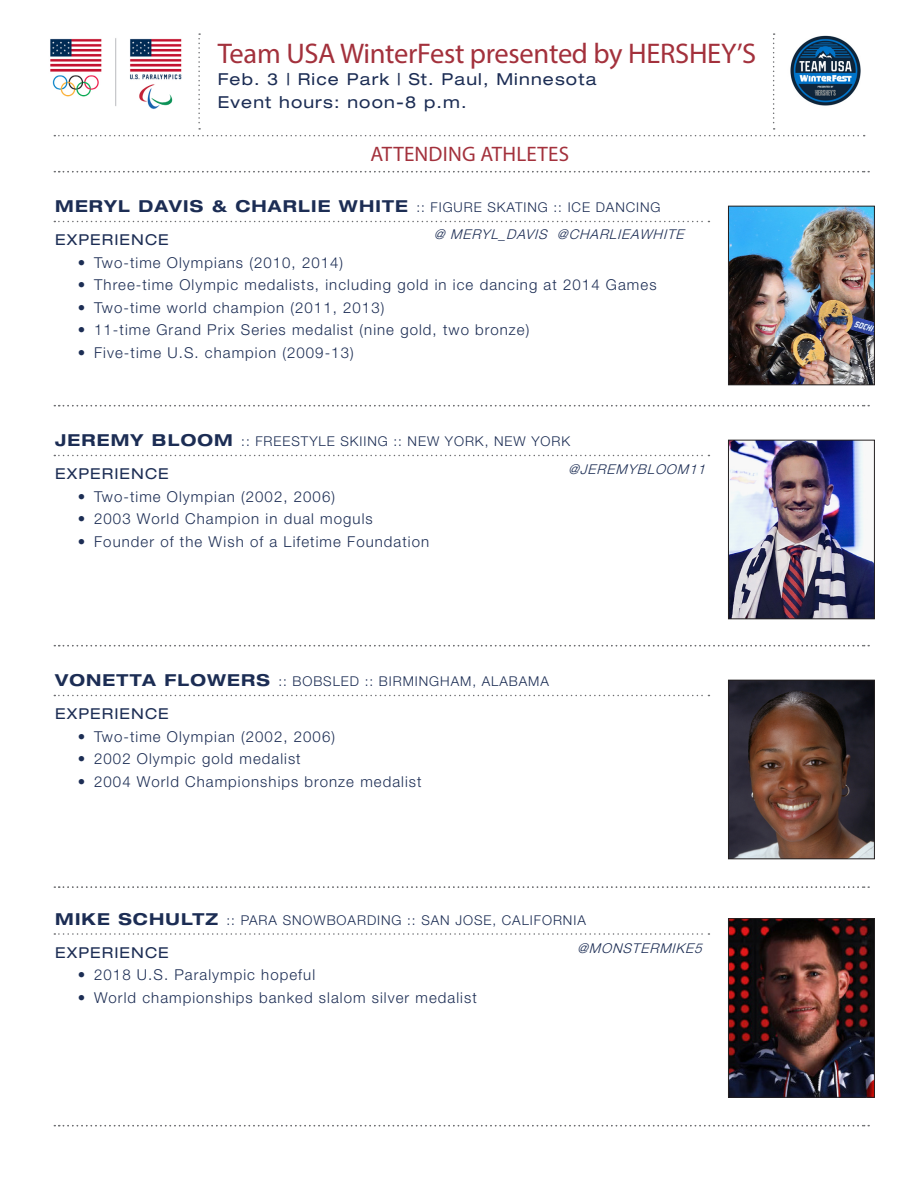
<style>
.page{position:relative;width:918px;height:1188px;background:#fff}
.page>*{position:absolute;margin:0;border:0;box-sizing:border-box;transform-origin:0 0}
.t1{font:28.5px "Myriad Pro";letter-spacing:-.01em;color:#a3313c}
.t2{font:21px "Myriad Pro";letter-spacing:.01em;color:#a3313c}
.t3{font:expanded 16.5px "Helvetica Neue LT Std";letter-spacing:.07em;color:#1c2d54}
.t4{font:300 15px "Helvetica Neue LT Std";letter-spacing:.07em;color:#1c2d54}
.t5{font:expanded 15px "Helvetica Neue LT Std";letter-spacing:.07em;color:#1c2d54}
.t6{font:300 13.5px "Helvetica Neue LT Std";letter-spacing:.07em;color:#1c2d54}
.t7{font:italic 300 13.5px "Helvetica Neue LT Std";color:#1c2d54}
.s1{font-weight:700;font-stretch:expanded;font-size:16.5px}
</style>
<div class="page">
<img style="left:50px;top:38px;width:4px;height:49px">
<img style="left:730px;top:208px;width:143px;height:175px">
<div style="left:728px;top:206px;width:147px;height:179px;border:1px solid #231f20"></div>
<svg style="left:54px;top:171px;width:815px;height:1px"></svg>
<svg style="left:54px;top:33px;width:811px;height:103px"></svg>
<svg style="left:54px;top:221px;width:655px;height:1px"></svg>
<img style="left:730px;top:442px;width:143px;height:175px">
<div style="left:728px;top:440px;width:147px;height:179px;border:1px solid #231f20"></div>
<svg style="left:54px;top:405px;width:815px;height:1px"></svg>
<svg style="left:54px;top:455px;width:655px;height:1px"></svg>
<img style="left:730px;top:682px;width:143px;height:175px">
<div style="left:728px;top:680px;width:147px;height:179px;border:1px solid #231f20"></div>
<svg style="left:54px;top:645px;width:815px;height:1px"></svg>
<svg style="left:54px;top:695px;width:655px;height:1px"></svg>
<svg style="left:54px;top:886px;width:815px;height:2px"></svg>
<img style="left:730px;top:920px;width:143px;height:176px">
<div style="left:728px;top:918px;width:147px;height:180px;border:1px solid #231f20"></div>
<svg style="left:54px;top:933px;width:655px;height:2px"></svg>
<svg style="left:54px;top:1125px;width:815px;height:1px"></svg>
<p class="t1" style="left:218px;top:36px;width:540px">Team USA WinterFest presented by HERSHEY’S</p>
<p class="t3" style="left:218px;top:69px;width:380px">Feb. 3 | Rice Park | St. Paul, Minnesota</p>
<p class="t3" style="left:218px;top:92px;width:250px">Event hours: noon-8 p.m.</p>
<p class="t2" style="left:371px;top:141px;width:200px">ATTENDING ATHLETES</p>
<p class="t6" style="left:55px;top:199px;width:607px"><span class="s1">MERYL DAVIS &amp; CHARLIE WHITE</span> :: FIGURE SKATING :: ICE DANCING</p>
<p class="t5" style="left:55px;top:231px;width:115px">EXPERIENCE</p>
<p class="t4" style="left:78px;top:253px;width:267px">• Two-time Olympians (2010, 2014)</p>
<p class="t4" style="left:78px;top:276px;width:580px">• Three-time Olympic medalists, including gold in ice dancing at 2014 Games</p>
<p class="t4" style="left:78px;top:298px;width:308px">• Two-time world champion (2011, 2013)</p>
<p class="t4" style="left:78px;top:321px;width:453px">• 11-time Grand Prix Series medalist (nine gold, two bronze)</p>
<p class="t4" style="left:78px;top:343px;width:277px">• Five-time U.S. champion (2009-13)</p>
<p class="t7" style="left:434px;top:226px;width:255px">@ MERYL_DAVIS @CHARLIEAWHITE</p>
<p class="t6" style="left:55px;top:433px;width:517px"><span class="s1">JEREMY BLOOM</span> :: FREESTYLE SKIING :: NEW YORK, NEW YORK</p>
<p class="t5" style="left:55px;top:465px;width:115px">EXPERIENCE</p>
<p class="t4" style="left:78px;top:487px;width:259px">• Two-time Olympian (2002, 2006)</p>
<p class="t4" style="left:78px;top:510px;width:297px">• 2003 World Champion in dual moguls</p>
<p class="t4" style="left:78px;top:532px;width:353px">• Founder of the Wish of a Lifetime Foundation</p>
<p class="t7" style="left:568px;top:461px;width:143px">@JEREMYBLOOM11</p>
<p class="t6" style="left:55px;top:673px;width:495px"><span class="s1">VONETTA FLOWERS</span> :: BOBSLED :: BIRMINGHAM, ALABAMA</p>
<p class="t5" style="left:55px;top:705px;width:115px">EXPERIENCE</p>
<p class="t4" style="left:78px;top:727px;width:259px">• Two-time Olympian (2002, 2006)</p>
<p class="t4" style="left:78px;top:750px;width:225px">• 2002 Olympic gold medalist</p>
<p class="t4" style="left:78px;top:772px;width:345px">• 2004 World Championships bronze medalist</p>
<p class="t6" style="left:55px;top:912px;width:532px"><span class="s1">MIKE SCHULTZ</span> :: PARA SNOWBOARDING :: SAN JOSE, CALIFORNIA</p>
<p class="t5" style="left:55px;top:943px;width:115px">EXPERIENCE</p>
<p class="t4" style="left:78px;top:966px;width:239px">• 2018 U.S. Paralympic hopeful</p>
<p class="t4" style="left:78px;top:988px;width:401px">• World championships banked slalom silver medalist</p>
<p class="t7" style="left:577px;top:940px;width:130px">@MONSTERMIKE5</p>
</div>
